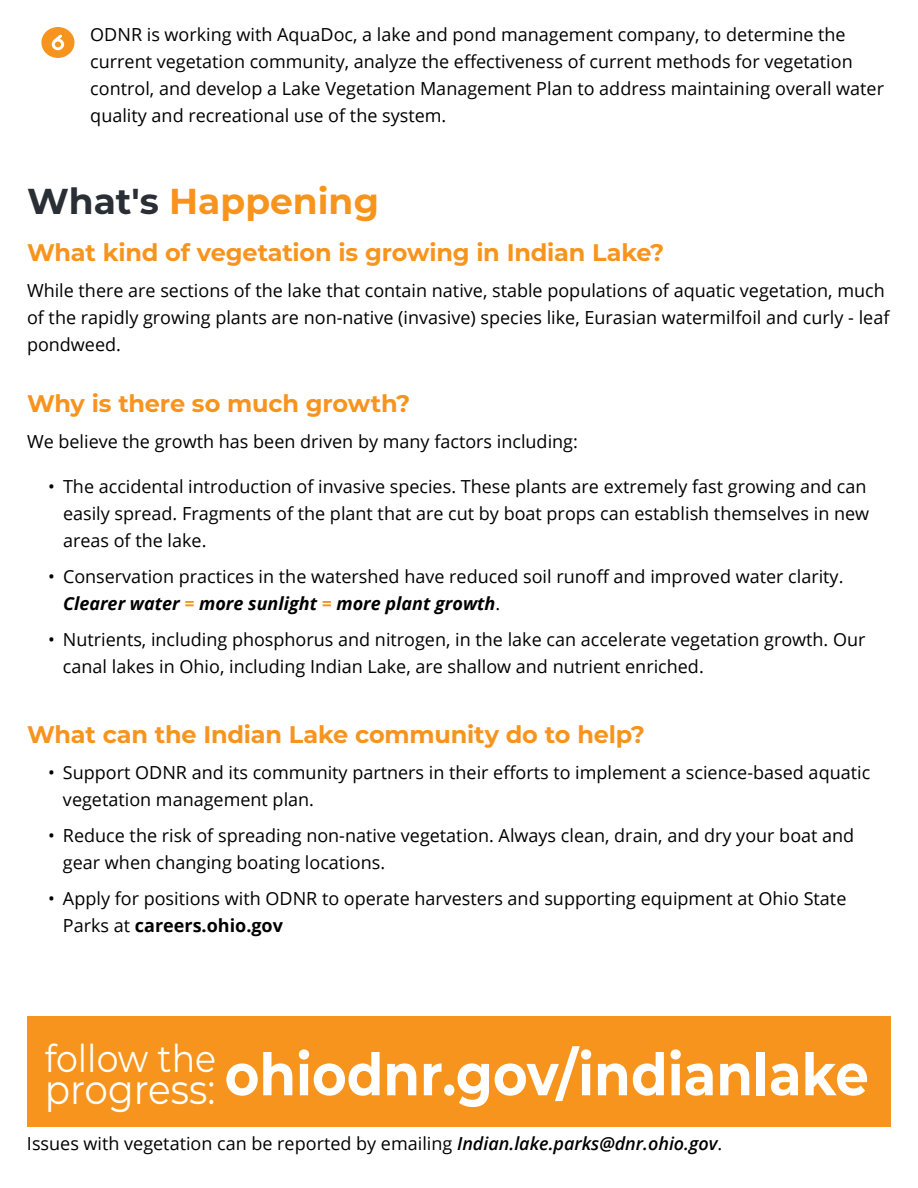
<style>
.page{position:relative;width:918px;height:1188px;background:#fff}
.page>*{position:absolute;margin:0;border:0;box-sizing:border-box;transform-origin:0 0}
.t1{font:700 58.35px "Montserrat";color:#fff;scale:.91 1}
.t2{font:38.25px "Montserrat";color:#fff;scale:.91 1}
.t3{font:700 36px "Montserrat";color:#f7941d}
.t4{font:700 24px "Montserrat";letter-spacing:-.01em;color:#f7941d}
.t5{font:18px/27px "Open Sans";color:#000101}
.s1{color:#2a2f36}
.s2{font-weight:700;font-style:italic}
.s3{font-weight:700;font-style:italic;color:#f7941d}
.s4{font-weight:700}
.s5{font-weight:600;font-style:italic}
</style>
<div class="page">
<div style="left:27px;top:1016px;width:864px;height:110px;background:#f7941d"></div>
<svg style="left:41px;top:27px;width:34px;height:31px"></svg>
<p class="t5" style="left:90px;top:20px;width:795px">ODNR is working with AquaDoc, a lake and pond management company, to determine the current vegetation community, analyze the effectiveness of current methods for vegetation control, and develop a Lake Vegetation Management Plan to address maintaining overall water quality and recreational use of the system.</p>
<h3 class="t3" style="left:27px;top:175px;width:353px"><span class="s1">What's</span> Happening</h3>
<h3 class="t4" style="left:27px;top:235px;width:639px">What kind of vegetation is growing in Indian Lake?</h3>
<p class="t5" style="left:27px;top:276px;width:864px">While there are sections of the lake that contain native, stable populations of aquatic vegetation, much of the rapidly growing plants are non-native (invasive) species like, Eurasian watermilfoil and curly - leaf pondweed.</p>
<h3 class="t4" style="left:27px;top:386px;width:385px">Why is there so much growth?</h3>
<p class="t5" style="left:27px;top:428px;width:552px">We believe the growth has been driven by many factors including:</p>
<p class="t5" style="left:63px;top:473px;width:808px;text-indent:-15px">• The accidental introduction of invasive species. These plants are extremely fast growing and can easily spread. Fragments of the plant that are cut by boat props can establish themselves in new areas of the lake.</p>
<p class="t5" style="left:63px;top:563px;width:782px;text-indent:-15px">• Conservation practices in the watershed have reduced soil runoff and improved water clarity.<br><span class="s2">Clearer water</span> <span class="s3">=</span> <span class="s2">more sunlight</span> <span class="s3">=</span> <span class="s2">more plant growth</span>.</p>
<p class="t5" style="left:63px;top:626px;width:804px;text-indent:-15px">• Nutrients, including phosphorus and nitrogen, in the lake can accelerate vegetation growth. Our canal lakes in Ohio, including Indian Lake, are shallow and nutrient enriched.</p>
<h3 class="t4" style="left:27px;top:717px;width:620px">What can the Indian Lake community do to help?</h3>
<p class="t5" style="left:63px;top:759px;width:809px;text-indent:-15px">• Support ODNR and its community partners in their efforts to implement a science-based aquatic vegetation management plan.</p>
<p class="t5" style="left:63px;top:822px;width:793px;text-indent:-15px">• Reduce the risk of spreading non-native vegetation. Always clean, drain, and dry your boat and gear when changing boating locations.</p>
<p class="t5" style="left:63px;top:885px;width:785px;text-indent:-15px">• Apply for positions with ODNR to operate harvesters and supporting equipment at Ohio State<br>Parks at <span class="s4">careers.ohio.gov</span></p>
<h2 class="t2" style="left:45px;top:1032px;width:190px">follow the</h2>
<h1 class="t1" style="left:45px;top:1032px;width:907px"><sub>progress:</sub> ohiodnr.gov/indianlake</h1>
<p class="t5" style="left:27px;top:1129px;width:697px">Issues with vegetation can be reported by emailing <span class="s5">Indian.lake.parks@dnr.ohio.gov</span>.</p>
</div>
